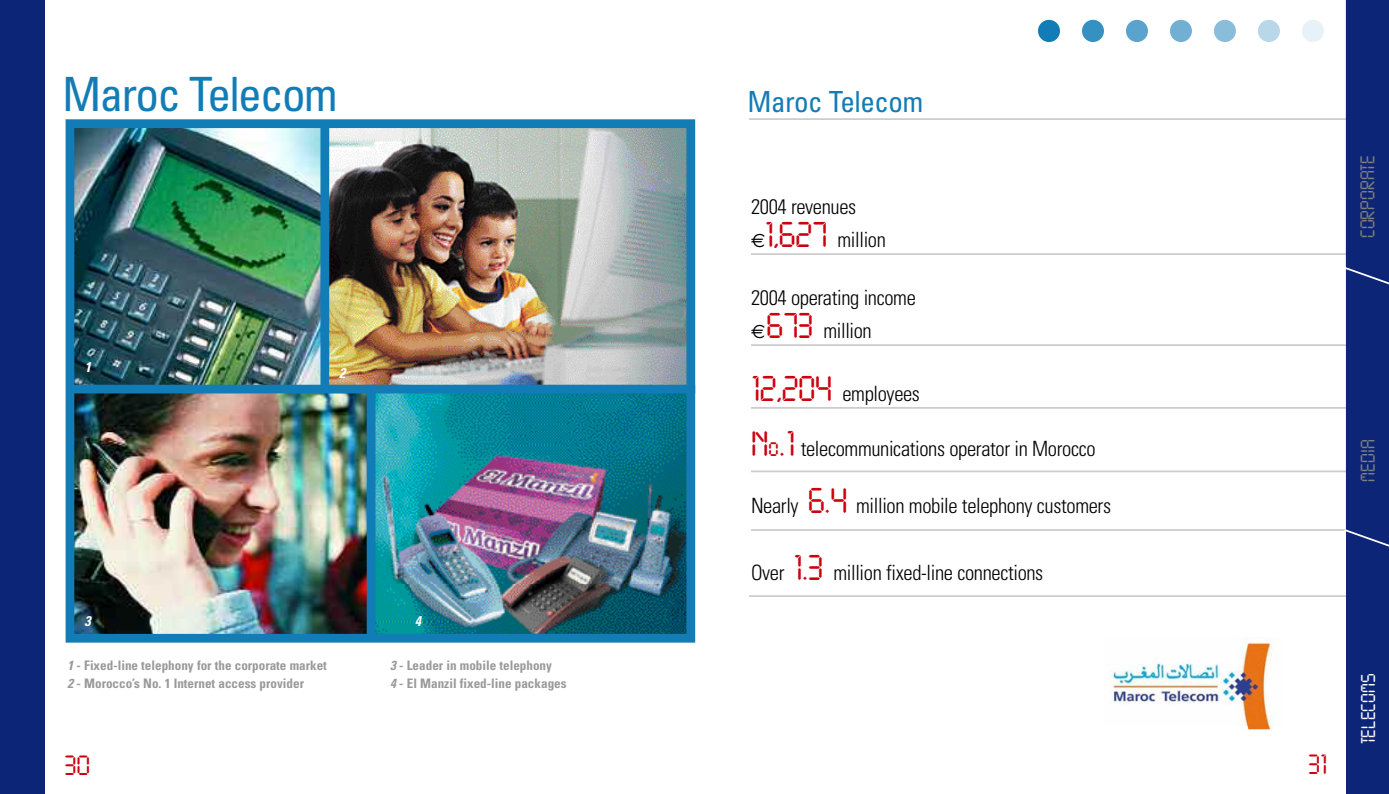
<style>
.page{position:relative;width:1389px;height:794px;background:#fff}
.page>*{position:absolute;margin:0;border:0;box-sizing:border-box;transform-origin:0 0}
.t1{font:condensed 47.25px "Univers";letter-spacing:-.035em;color:#127cb6}
.t2{font:condensed 29.05px "Univers";letter-spacing:-.02em;color:#127cb6}
.t3{font:24.5px "Digital ICG";color:#cc000f}
.t4{font:300 condensed 21px/33.2px "Univers";letter-spacing:-.02em;color:#000}
.t5{font:17.5px "Digital ICG";color:#808080}
.t6{font:17.5px "Digital ICG";color:#fff}
.t7{font:italic 700 condensed 14px "Univers";color:#fff}
.t8{font:700 condensed 13.12px/17.5px "Univers";color:#999}
.s1{font-style:italic}
.s2{font-family:"Euro Sans";font-weight:400;font-stretch:normal;font-size:19.25px}
.s3{font-family:"Digital ICG";font-weight:400;font-stretch:normal;font-size:31.5px;color:#cc000f}
.s4{font-family:"Digital ICG";font-weight:400;font-stretch:normal;font-size:22.75px;color:#cc000f}
</style>
<div class="page">
<hr style="left:751px;top:253px;width:635px;height:2px;background:#ccc">
<hr style="left:751px;top:344px;width:635px;height:2px;background:#ccc">
<hr style="left:751px;top:407px;width:635px;height:2px;background:#ccc">
<hr style="left:751px;top:470px;width:635px;height:2px;background:#ccc">
<hr style="left:751px;top:529px;width:635px;height:2px;background:#ccc">
<hr style="left:749px;top:595px;width:635px;height:2px;background:#ccc">
<hr style="left:749px;top:118px;width:606px;height:2px;background:#ccc">
<img style="left:1111px;top:642px;width:161px;height:88px">
<div style="left:1346px;top:0;width:43px;height:794px;background:#0c2577"></div>
<svg style="left:1342px;top:0;width:47px;height:547px"></svg>
<div style="left:1038px;top:20px;width:22px;height:22px;background:#127cb6;border-radius:50%"></div>
<div style="left:1082px;top:20px;width:22px;height:22px;background:#3690c1;border-radius:50%"></div>
<div style="left:1126px;top:20px;width:22px;height:22px;background:#5aa3cc;border-radius:50%"></div>
<div style="left:1170px;top:20px;width:22px;height:22px;background:#71b0d3;border-radius:50%"></div>
<div style="left:1214px;top:20px;width:22px;height:22px;background:#89bdda;border-radius:50%"></div>
<div style="left:1258px;top:20px;width:22px;height:22px;background:#b8d8e9;border-radius:50%"></div>
<div style="left:1302px;top:20px;width:22px;height:22px;background:#e7f2f8;border-radius:50%"></div>
<img style="left:375px;top:393px;width:310px;height:239px">
<img style="left:76px;top:393px;width:291px;height:239px">
<img style="left:329px;top:129px;width:356px;height:256px">
<img style="left:76px;top:129px;width:244px;height:256px">
<div style="left:69px;top:385px;width:626px;height:8px;background:#127cb6"></div>
<div style="left:320px;top:123px;width:9px;height:265px;background:#127cb6"></div>
<div style="left:367px;top:385px;width:8px;height:255px;background:#127cb6"></div>
<div style="left:0;top:0;width:45px;height:794px;background:#0c2577"></div>
<div style="left:66px;top:119px;width:629px;height:523px;border:9px solid #127cb6"></div>
<h1 class="t1" style="left:62px;top:77px;width:278px">Maroc Telecom</h1>
<p class="t7" style="left:85px;top:362px;width:8px">1</p>
<p class="t7" style="left:339px;top:368px;width:8px">2</p>
<p class="t7" style="left:84px;top:616px;width:8px">3</p>
<p class="t7" style="left:415px;top:616px;width:8px">4</p>
<p class="t8" style="left:68px;top:658px;width:261px"><span class="s1">1</span> - Fixed-line telephony for the corporate market<br><span class="s1">2</span> - Morocco’s No. 1 Internet access provider</p>
<p class="t8" style="left:390px;top:658px;width:178px"><span class="s1">3</span> - Leader in mobile telephony<br><span class="s1">4</span> - El Manzil fixed-line packages</p>
<p class="t3" style="left:64px;top:752px;width:28px">30</p>
<h2 class="t2" style="left:747px;top:91px;width:178px">Maroc Telecom</h2>
<p class="t4" style="left:751px;top:192px;width:136px">2004 revenues <span class="s2">€</span><span class="s3">1,627</span> million</p>
<p class="t4" style="left:751px;top:282px;width:166px">2004 operating income <span class="s2">€</span><span class="s3">673</span> million</p>
<p class="t4" style="left:751px;top:378px;width:170px"><span class="s3">12,204</span> employees</p>
<p class="t4" style="left:751px;top:434px;width:346px"><span class="s3">N</span><span class="s4">o</span><span class="s3">.1</span> telecommunications operator in Morocco</p>
<p class="t4" style="left:751px;top:491px;width:362px">Nearly <span class="s3">6.4</span> million mobile telephony customers</p>
<p class="t4" style="left:751px;top:558px;width:294px">Over <span class="s3">1.3</span> million fixed-line connections</p>
<p class="t5" style="left:1358px;top:238px;width:85px;rotate:-90deg">CORPORATE</p>
<p class="t5" style="left:1358px;top:481px;width:44px;rotate:-90deg">MEDIA</p>
<p class="t3" style="left:1308px;top:751px;width:21px">31</p>
<p class="t6" style="left:1359px;top:744px;width:72px;rotate:-90deg">TELECOMS</p>
</div>
